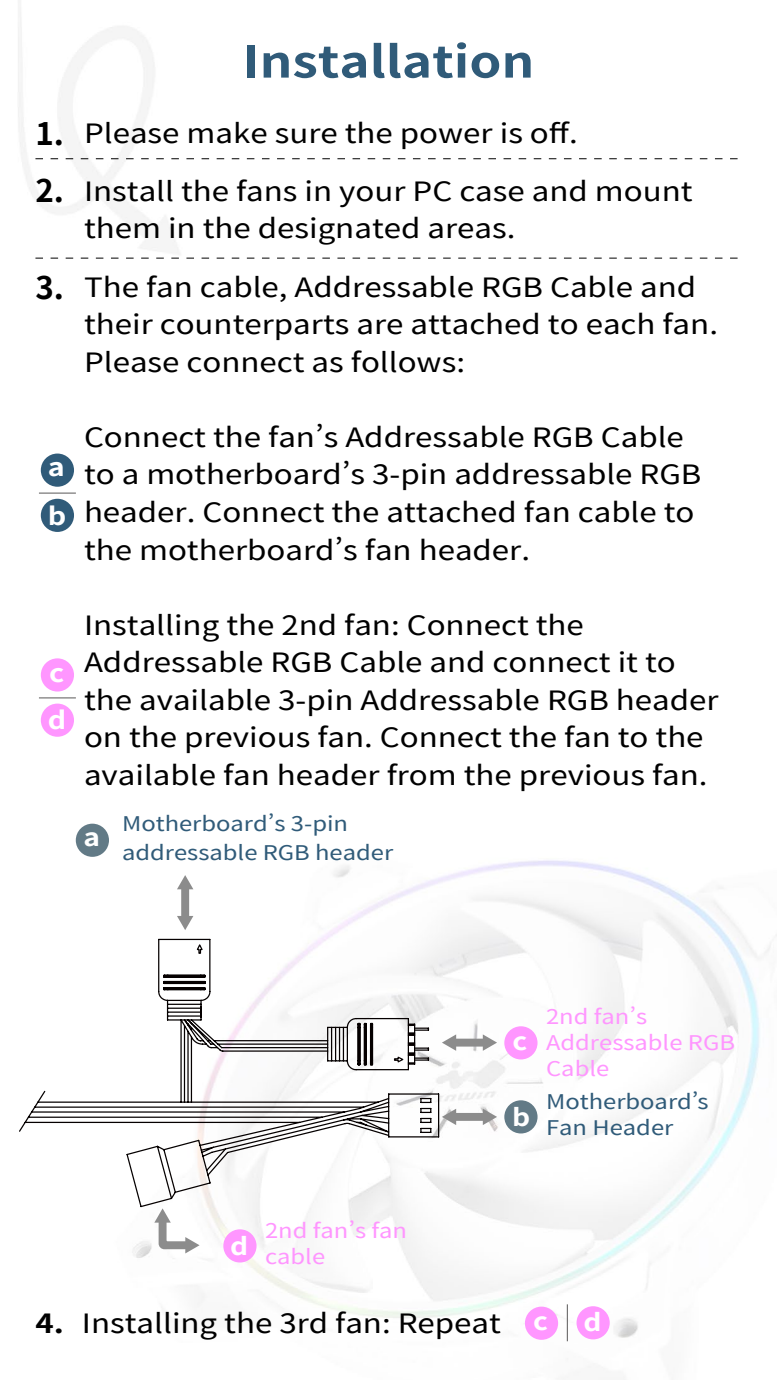
<style>
.page{position:relative;width:777px;height:1380px;background:#fff}
.page>*{position:absolute;margin:0;border:0;box-sizing:border-box;transform-origin:0 0}
.t1{font:700 43.56px "Taipei Sans TC Beta";color:#305b79;scale:1.18 1}
.t2{font:26.56px/37.5px "Taipei Sans TC Beta";color:#000;scale:1.18 1}
.t3{font:700 24.44px/48.1px "Taipei Sans TC Beta";color:#fff;scale:1.18 1}
.t4{font:700 23.88px "Taipei Sans TC Beta";color:#fff;scale:1.18 1}
.t5{font:20.19px/28.5px "Taipei Sans TC Beta";color:#305b79;scale:1.18 1}
.t6{font:20.19px/26.2px "Taipei Sans TC Beta";color:#ff96ff;scale:1.18 1}
.s1{font-weight:700;font-size:31.25px}
.s2{font-weight:700}
</style>
<div class="page">
<img style="left:18px;top:7px;width:753px;height:1335px">
<div style="left:41px;top:454px;width:33px;height:33px;background:#305b79;border-radius:50%"></div>
<svg style="left:35px;top:158px;width:702px;height:1px"></svg>
<svg style="left:35px;top:258px;width:702px;height:1px"></svg>
<div style="left:41px;top:499px;width:33px;height:33px;background:#305b79;border-radius:50%"></div>
<hr style="left:39px;top:493px;width:37px;height:1px;background:#595757">
<div style="left:41px;top:658px;width:33px;height:34px;background:#ff96ff;border-radius:50%"></div>
<div style="left:41px;top:704px;width:33px;height:33px;background:#ff96ff;border-radius:50%"></div>
<hr style="left:39px;top:698px;width:37px;height:1px;background:#595757">
<div style="left:524px;top:1307px;width:34px;height:33px;background:#ff96ff;border-radius:50%"></div>
<div style="left:576px;top:1306px;width:33px;height:33px;background:#ff96ff;border-radius:50%"></div>
<hr style="left:566px;top:1304px;width:1px;height:37px;background:#595757">
<div style="left:76px;top:824px;width:33px;height:33px;background:#627a86;border-radius:50%"></div>
<div style="left:504px;top:1100px;width:33px;height:33px;background:#627a86;border-radius:50%"></div>
<div style="left:504px;top:1026px;width:33px;height:33px;background:#ff96ff;border-radius:50%"></div>
<div style="left:223px;top:1229px;width:33px;height:34px;background:#ff96ff;border-radius:50%"></div>
<svg style="left:18px;top:938px;width:421px;height:270px"></svg>
<svg style="left:414px;top:1028px;width:15px;height:3px"></svg>
<svg style="left:414px;top:1048px;width:15px;height:3px"></svg>
<svg style="left:414px;top:1057px;width:15px;height:4px"></svg>
<svg style="left:441px;top:1034px;width:56px;height:17px"></svg>
<svg style="left:441px;top:1109px;width:56px;height:16px"></svg>
<svg style="left:177px;top:875px;width:16px;height:55px"></svg>
<svg style="left:154px;top:1208px;width:45px;height:45px"></svg>
<h1 class="t1" style="left:242px;top:37px;width:248px">Installation</h1>
<p class="t2" style="left:35px;top:115px;width:461px"><span class="s1">1.</span> Please make sure the power is off.</p>
<p class="t2" style="left:84px;top:173px;width:517px;text-indent:-49px"><span class="s1">2.</span> Install the fans in your PC case and mount them in the designated areas.</p>
<p class="t2" style="left:84px;top:269px;width:538px;text-indent:-49px"><span class="s1">3.</span> The fan cable, Addressable RGB Cable and their counterparts are attached to each fan.<br>Please connect as follows:</p>
<p class="t3" style="left:48px;top:444px;width:17px">a b</p>
<p class="t2" style="left:84px;top:419px;width:524px">Connect the fan’s Addressable RGB Cable to a motherboard’s 3-pin addressable RGB header. Connect the attached fan cable to the motherboard’s fan header.</p>
<p class="t3" style="left:48px;top:649px;width:17px;line-height:47.7px">c d</p>
<p class="t2" style="left:84px;top:607px;width:539px">Installing the 2nd fan: Connect the Addressable RGB Cable and connect it to the available 3-pin Addressable RGB header on the previous fan. Connect the fan to the available fan header from the previous fan.</p>
<p class="t4" style="left:84px;top:824px;width:16px">a</p>
<p class="t5" style="left:122px;top:810px;width:231px">Motherboard’s 3-pin addressable RGB header</p>
<p class="t4" style="left:230px;top:1232px;width:17px">d</p>
<p class="t6" style="left:265px;top:1218px;width:122px">2nd fan’s fan cable</p>
<p class="t4" style="left:512px;top:1027px;width:14px">c</p>
<p class="t4" style="left:512px;top:1103px;width:17px">b</p>
<p class="t6" style="left:546px;top:1003px;width:161px">2nd fan’s<br>Addressable RGB<br>Cable</p>
<p class="t5" style="left:546px;top:1089px;width:139px;line-height:26.2px">Motherboard’s<br>Fan Header</p>
<p class="t2" style="left:35px;top:1305px;width:396px"><span class="s2">4.</span> Installing the 3rd fan: Repeat</p>
<p class="t4" style="left:533px;top:1308px;width:14px">c</p>
<p class="t4" style="left:583px;top:1309px;width:17px">d</p>
</div>
